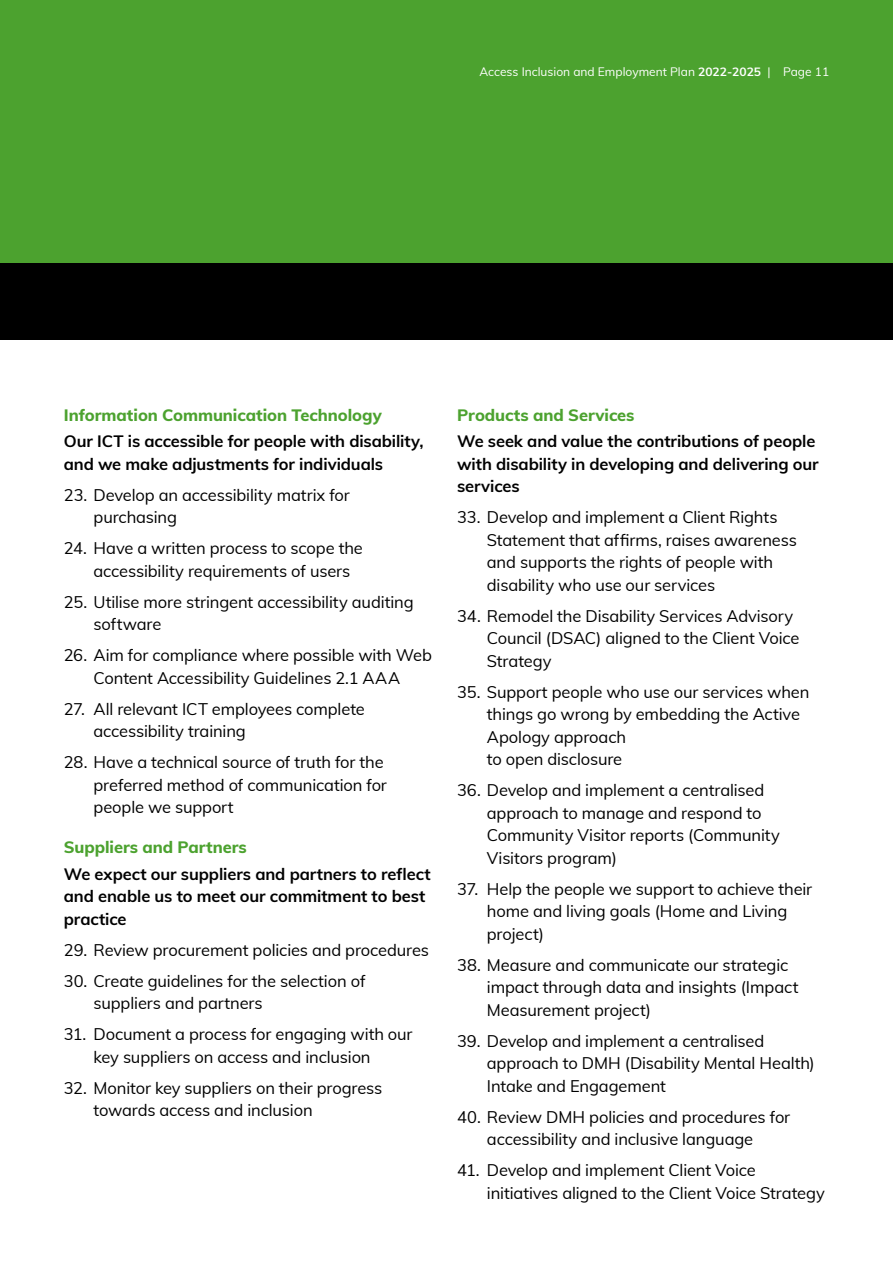
<style>
.page{position:relative;width:893px;height:1263px;background:#fff}
.page>*{position:absolute;margin:0;border:0;box-sizing:border-box;transform-origin:0 0}
.t1{font:16.5px/22.5px "Muli";letter-spacing:-.01em;color:#000}
.t2{font:700 16.5px/22.5px "Muli";letter-spacing:-.005em;color:#000}
.t3{font:800 16.5px "Muli";letter-spacing:-.005em;color:#4ca22f}
.t4{font:12px "Muli";color:#fff}
.s1{font-weight:700}
</style>
<div class="page">
<div style="left:0;top:0;width:893px;height:264px;background:#4ca22f"></div>
<div style="left:0;top:264px;width:893px;height:76px;background:#000"></div>
<p class="t4" style="left:479px;top:63px;width:351px">Access Inclusion and Employment Plan <span class="s1">2022-2025</span> | Page 11</p>
<p class="t3" style="left:64px;top:403px;width:319px">Information Communication Technology</p>
<p class="t2" style="left:64px;top:429px;width:361px">Our ICT is accessible for people with disability, and we make adjustments for individuals</p>
<p class="t1" style="left:94px;top:483px;width:258px;text-indent:-30px">23. Develop an accessibility matrix for purchasing</p>
<p class="t1" style="left:94px;top:536px;width:271px;text-indent:-30px">24. Have a written process to scope the accessibility requirements of users</p>
<p class="t1" style="left:94px;top:590px;width:322px;text-indent:-30px">25. Utilise more stringent accessibility auditing software</p>
<p class="t1" style="left:64px;top:643px;width:370px;text-align:center">26. Aim for compliance where possible with Web<br>Content Accessibility Guidelines 2.1 AAA</p>
<p class="t1" style="left:94px;top:697px;width:273px;text-indent:-30px">27. All relevant ICT employees complete accessibility training</p>
<p class="t1" style="left:94px;top:750px;width:295px;text-indent:-30px">28. Have a technical source of truth for the preferred method of communication for people we support</p>
<p class="t3" style="left:64px;top:835px;width:185px">Suppliers and Partners</p>
<p class="t2" style="left:64px;top:862px;width:369px">We expect our suppliers and partners to reflect and enable us to meet our commitment to best practice</p>
<p class="t1" style="left:64px;top:938px;width:367px">29. Review procurement policies and procedures</p>
<p class="t1" style="left:94px;top:969px;width:273px;text-indent:-30px">30. Create guidelines for the selection of suppliers and partners</p>
<p class="t1" style="left:94px;top:1022px;width:321px;text-indent:-30px">31. Document a process for engaging with our key suppliers on access and inclusion</p>
<p class="t1" style="left:94px;top:1076px;width:290px;text-indent:-30px">32. Monitor key suppliers on their progress towards access and inclusion</p>
<p class="t3" style="left:457px;top:402px;width:179px">Products and Services</p>
<p class="t2" style="left:457px;top:429px;width:363px">We seek and value the contributions of people with disability in developing and delivering our services</p>
<p class="t1" style="left:487px;top:505px;width:311px;text-indent:-30px">33. Develop and implement a Client Rights Statement that affirms, raises awareness and supports the rights of people with disability who use our services</p>
<p class="t1" style="left:487px;top:604px;width:314px;text-indent:-30px">34. Remodel the Disability Services Advisory<br>Council (DSAC) aligned to the Client Voice<br>Strategy</p>
<p class="t1" style="left:487px;top:680px;width:324px;text-indent:-30px">35. Support people who use our services when things go wrong by embedding the Active<br>Apology approach<br>to open disclosure</p>
<p class="t1" style="left:487px;top:778px;width:294px;text-indent:-30px">36. Develop and implement a centralised approach to manage and respond to<br>Community Visitor reports (Community<br>Visitors program)</p>
<p class="t1" style="left:487px;top:877px;width:327px;text-indent:-30px">37. Help the people we support to achieve their home and living goals (Home and Living project)</p>
<p class="t1" style="left:487px;top:953px;width:313px;text-indent:-30px">38. Measure and communicate our strategic impact through data and insights (Impact<br>Measurement project)</p>
<p class="t1" style="left:487px;top:1029px;width:329px;text-indent:-30px">39. Develop and implement a centralised approach to DMH (Disability Mental Health)<br>Intake and Engagement</p>
<p class="t1" style="left:457px;top:1105px;width:335px;text-align:center">40. Review DMH policies and procedures for accessibility and inclusive language</p>
<p class="t1" style="left:487px;top:1158px;width:339px;text-indent:-30px">41. Develop and implement Client Voice initiatives aligned to the Client Voice Strategy</p>
</div>
